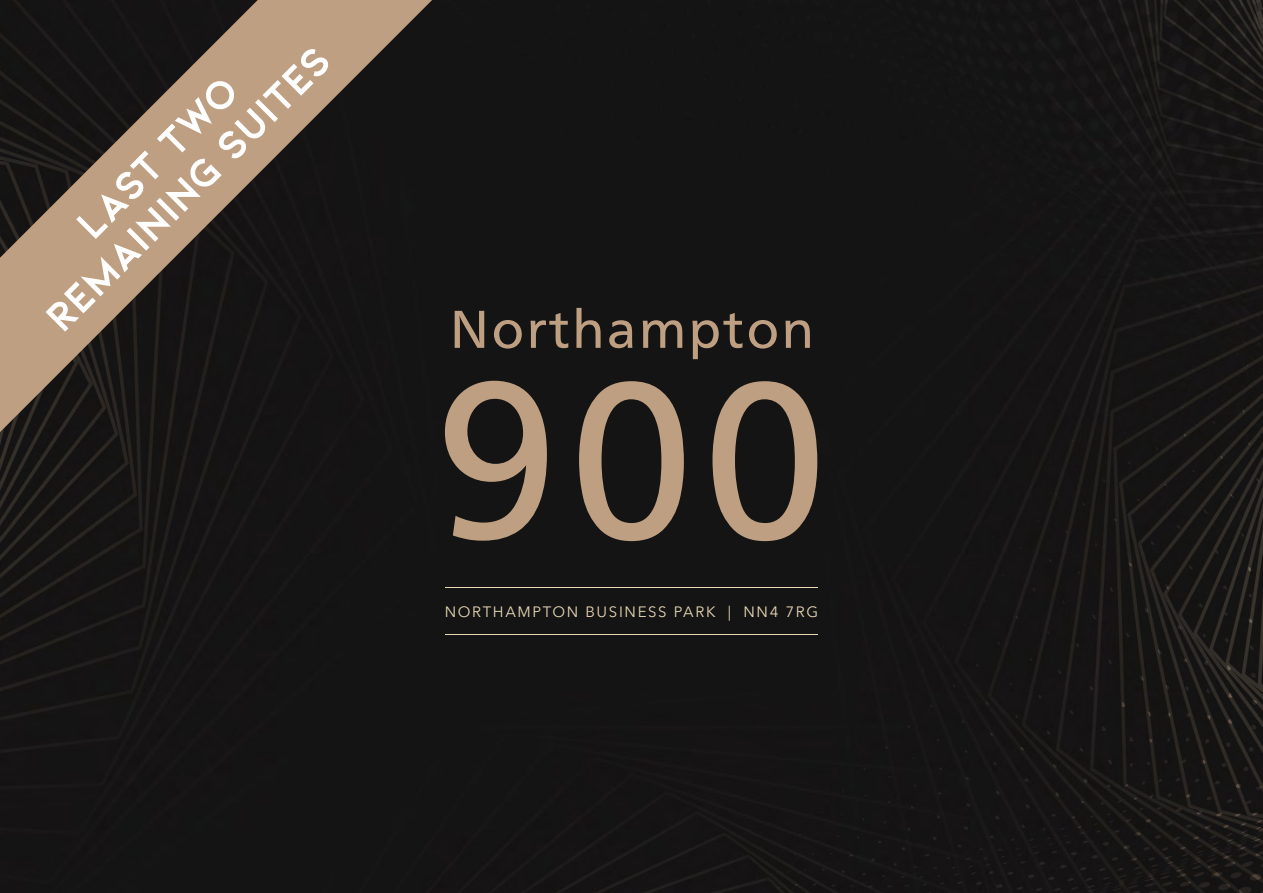
<style>
.page{position:relative;width:1263px;height:893px;background:#141414}
.page>*{position:absolute;margin:0;border:0;box-sizing:border-box;transform-origin:0 0}
.t1{font:231.3px "Frutiger";color:#bf9f81}
.t2{font:55.5px "Frutiger";letter-spacing:.05em;color:#bf9f81}
.t3{font:700 42.15px/43.8px "Kiona";color:#fff;text-align:center}
.t4{font:15px "Avenir Next";letter-spacing:.11em;color:#e9d8b5}
</style>
<div class="page">
<hr style="left:445px;top:587px;width:373px;height:1px;background:#e9d8b5">
<hr style="left:445px;top:634px;width:373px;height:1px;background:#e9d8b5">
<svg style="left:0;top:0;width:432px;height:432px;fill:#161414"></svg>
<h3 class="t3" style="left:6px;top:277px;width:385px;rotate:-45deg">LAST TWO<br>REMAINING SUITES</h3>
<h2 class="t2" style="left:450px;top:298px;width:365px">Northampton</h2>
<h1 class="t1" style="left:436px;top:329px;width:393px">900</h1>
<p class="t4" style="left:445px;top:599px;width:375px">NORTHAMPTON BUSINESS PARK | NN4 7RG</p>
</div>
